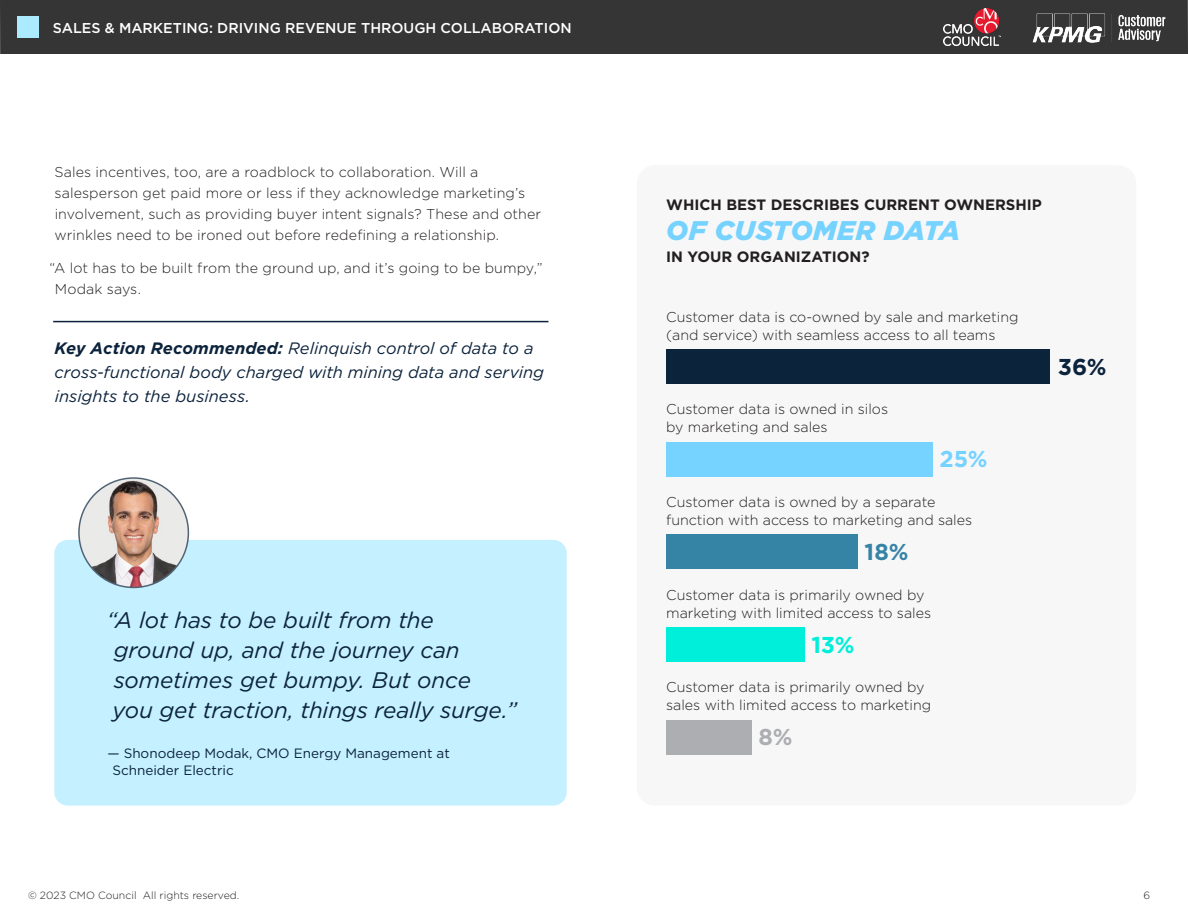
<style>
.page{position:relative;width:1188px;height:918px;background:#fff}
.page>*{position:absolute;margin:0;border:0;box-sizing:border-box;transform-origin:0 0}
.t1{font:italic 900 27px "Gotham";letter-spacing:.015em;color:#76d2ff}
.t2{font:700 22.95px "Gotham";color:#0c233c}
.t3{font:700 22.95px "Gotham";color:#3684a5}
.t4{font:700 22.95px "Gotham";color:#00efda}
.t5{font:700 22.95px "Gotham";color:#76d2ff}
.t6{font:700 22.95px "Gotham";color:#adaeb2}
.t7{font:italic 22.5px/30px "Gotham";letter-spacing:-.005em;color:#0c233c}
.t8{font:italic 16.5px/24px "Gotham";color:#0c233c}
.t9{font:700 15px "Gotham";color:#231f20}
.t10{font:300 14.25px/18px "Gotham";color:#231f20}
.t11{font:500 14.25px "Gotham";color:#fff}
.t12{font:13.5px/16.2px "Gotham";color:#0c233c}
.t13{font:300 10.5px "Gotham";color:#231f20}
.s1{font-weight:700}
</style>
<div class="page">
<div style="left:0;top:0;width:1188px;height:54px;background:#363536"></div>
<div style="left:17px;top:16px;width:22px;height:22px;background:#aceaff"></div>
<img style="left:944px;top:9px;width:57px;height:36px">
<img style="left:1032px;top:13px;width:134px;height:30px">
<div style="left:54px;top:540px;width:513px;height:266px;background:#c4f0ff;border-radius:14px"></div>
<img style="left:79px;top:478px;width:109px;height:109px;border-radius:55px">
<div style="left:78px;top:477px;width:111px;height:111px;border:2px solid #526375;border-radius:50%"></div>
<hr style="left:53px;top:321px;width:495px;height:1px;background:#0c233c">
<div style="left:637px;top:165px;width:499px;height:641px;background:#f7f7f8;border-radius:18px"></div>
<div style="left:666px;top:349px;width:384px;height:35px;background:#0c233c"></div>
<div style="left:666px;top:535px;width:192px;height:34px;background:#3684a5"></div>
<div style="left:666px;top:628px;width:139px;height:34px;background:#00efda"></div>
<div style="left:666px;top:720px;width:85px;height:35px;background:#adaeb2"></div>
<div style="left:666px;top:442px;width:266px;height:34px;background:#76d2ff"></div>
<p class="t11" style="left:53px;top:18px;width:520px">SALES &amp; MARKETING: DRIVING REVENUE THROUGH COLLABORATION</p>
<p class="t10" style="left:54px;top:161px;width:488px;line-height:21px">Sales incentives, too, are a roadblock to collaboration. Will a salesperson get paid more or less if they acknowledge marketing’s involvement, such as providing buyer intent signals? These and other wrinkles need to be ironed out before redefining a relationship.</p>
<p class="t10" style="left:55px;top:257px;width:489px;line-height:21px;text-indent:-5px">“A lot has to be built from the ground up, and it’s going to be bumpy,”<br>Modak says.</p>
<p class="t8" style="left:55px;top:336px;width:491px"><span class="s1">Key Action Recommended:</span> Relinquish control of data to a cross-functional body charged with mining data and serving insights to the business.</p>
<h3 class="t7" style="left:107px;top:604px;width:412px">“A lot has to be built from the ground up, and the journey can sometimes get bumpy. But once<br>you get traction, things really surge.”</h3>
<p class="t12" style="left:112px;top:745px;width:339px;text-indent:-5px">— Shonodeep Modak, CMO Energy Management at<br>Schneider Electric</p>
<p class="t9" style="left:666px;top:195px;width:377px">WHICH BEST DESCRIBES CURRENT OWNERSHIP</p>
<h1 class="t1" style="left:666px;top:212px;width:295px">OF CUSTOMER DATA</h1>
<p class="t9" style="left:666px;top:247px;width:205px">IN YOUR ORGANIZATION?</p>
<p class="t10" style="left:666px;top:307px;width:354px">Customer data is co-owned by sale and marketing (and service) with seamless access to all teams</p>
<p class="t10" style="left:666px;top:400px;width:223px">Customer data is owned in silos by marketing and sales</p>
<h2 class="t5" style="left:940px;top:444px;width:50px">25%</h2>
<p class="t10" style="left:666px;top:493px;width:308px">Customer data is owned by a separate function with access to marketing and sales</p>
<h2 class="t3" style="left:865px;top:537px;width:45px">18%</h2>
<p class="t10" style="left:666px;top:585px;width:266px">Customer data is primarily owned by marketing with limited access to sales</p>
<h2 class="t4" style="left:811px;top:630px;width:45px">13%</h2>
<p class="t10" style="left:666px;top:678px;width:266px">Customer data is primarily owned by sales with limited access to marketing</p>
<h2 class="t6" style="left:759px;top:721px;width:36px">8%</h2>
<h2 class="t2" style="left:1058px;top:351px;width:50px">36%</h2>
<p class="t13" style="left:28px;top:889px;width:213px">© 2023 CMO Council All rights reserved.</p>
<p class="t13" style="left:1144px;top:889px;width:8px">6</p>
</div>
